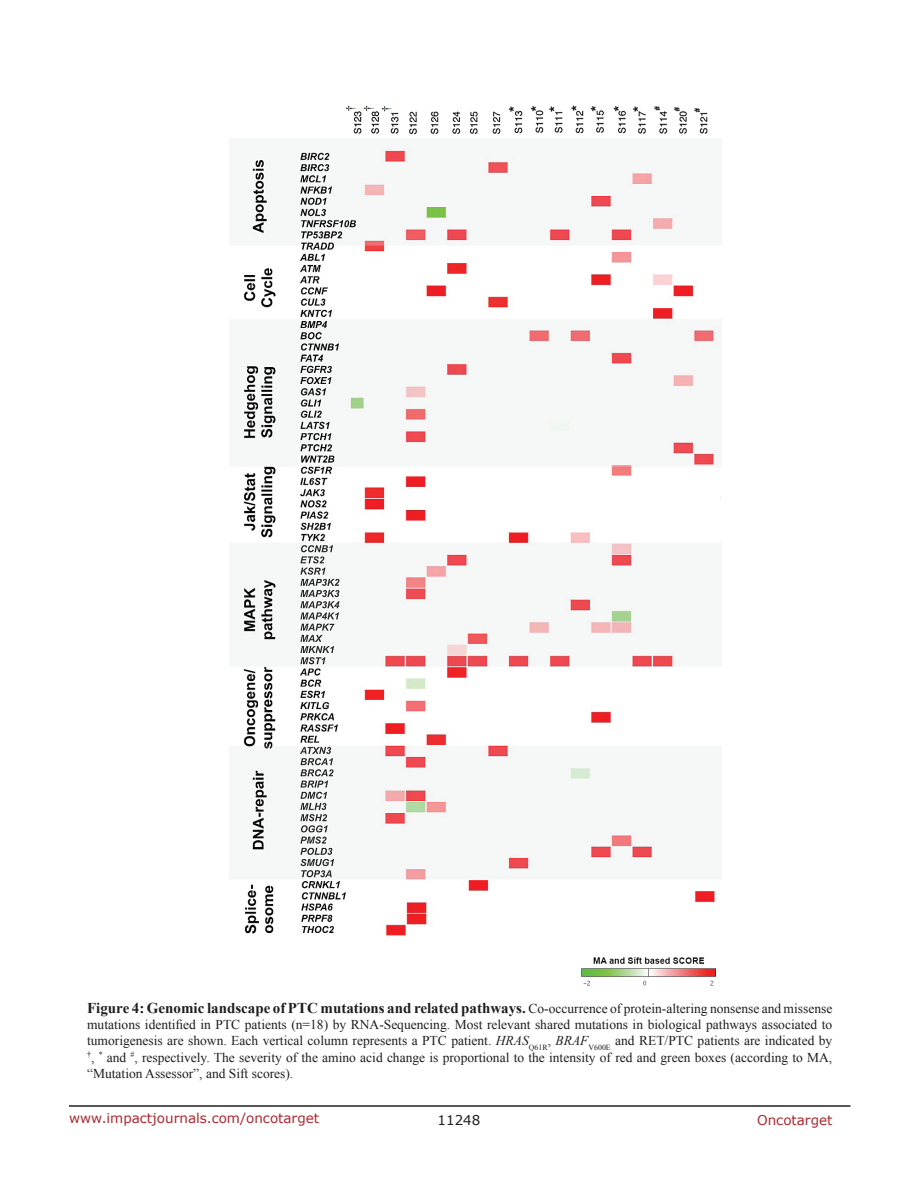
<style>
.page{position:relative;width:918px;height:1188px;background:#fff}
.page>*{position:absolute;margin:0;border:0;box-sizing:border-box;transform-origin:0 0}
.t1{font:700 15px "Times New Roman";color:#201d20}
.t2{font:13.5px/16.2px "Times New Roman";color:#201d20;text-align:justify}
.t3{font:13.5px "Verdana";color:#ac2830}
.t4{font:13.5px "Verdana";color:#201d20}
.s1{font-weight:400;font-size:13.5px}
.s2{font-style:italic}
</style>
<div class="page">
<hr style="left:69px;top:1105px;width:781px;height:2px;background:#231f20">
<img style="left:240px;top:105px;width:482px;height:881px">
<p class="t1" style="left:87px;top:998px;width:747px">Figure 4: Genomic landscape of PTC mutations and related pathways. <span class="s1">Co-occurrence of protein-altering nonsense and missense</span></p>
<p class="t2" style="left:87px;top:1016px;width:747px">mutations identified in PTC patients (n=18) by RNA-Sequencing. Most relevant shared mutations in biological pathways associated to tumorigenesis are shown. Each vertical column represents a PTC patient. <span class="s2">HRAS</span><sub>Q61R</sub>, <span class="s2">BRAF</span><sub>V600E</sub> and RET/PTC patients are indicated by <sup>†</sup>, <sup>*</sup> and <sup>#</sup>, respectively. The severity of the amino acid change is proportional to the intensity of red and green boxes (according to MA, “Mutation Assessor”, and Sift scores).</p>
<p class="t3" style="left:69px;top:1109px;width:252px">www.impactjournals.com/oncotarget</p>
<p class="t4" style="left:438px;top:1111px;width:44px">11248</p>
<p class="t3" style="left:757px;top:1111px;width:77px">Oncotarget</p>
</div>
